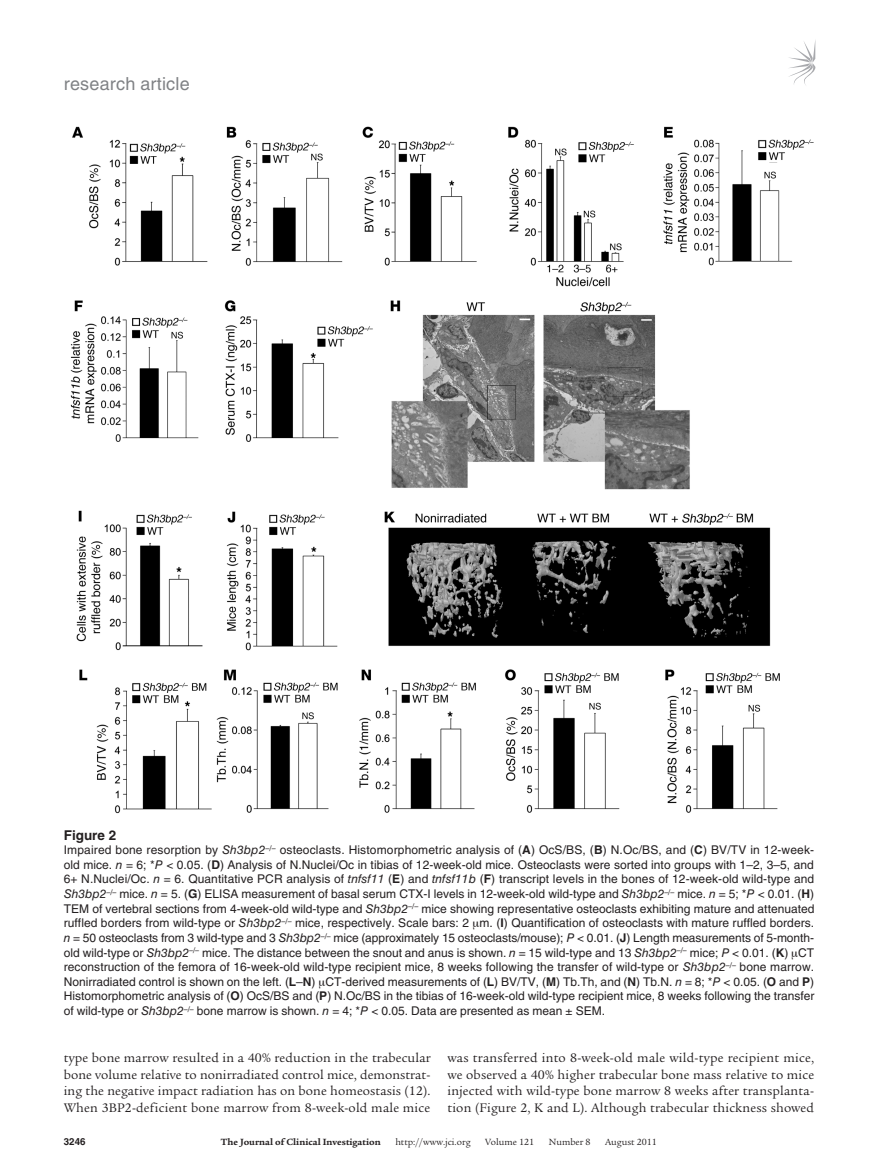
<style>
.page{position:relative;width:878px;height:1175px;background:#fff}
.page>*{position:absolute;margin:0;border:0;box-sizing:border-box;transform-origin:0 0}
.t1{font:18px "Helvetica LT Std";letter-spacing:.01em;color:#808285}
.t2{font:13.5px/16.5px "Legacy Serif Std";letter-spacing:.01em;color:#231f20;text-align:justify}
.t3{font:700 13.5px "Helvetica LT Std";color:#231f20}
.t4{font:12px/14.7px "Helvetica LT Std";color:#231f20;text-align:justify}
.t5{font:9.75px "Legacy Serif Std";color:#231f20}
.t6{font:700 9.75px "Legacy Serif Std";color:#231f20}
.t7{font:700 9.75px "Helvetica LT Std";color:#231f20}
.s1{font-style:italic}
.s2{font-weight:700}
</style>
<div class="page">
<svg style="left:789px;top:42px;width:26px;height:43px"></svg>
<img style="left:70px;top:126px;width:744px;height:688px">
<h1 class="t1" style="left:64px;top:73px;width:127px">research article</h1>
<p class="t3" style="left:64px;top:826px;width:54px">Figure 2</p>
<p class="t4" style="left:64px;top:842px;width:752px">Impaired bone resorption by <span class="s1">Sh3bp2</span><sup>–/–</sup> osteoclasts. Histomorphometric analysis of (<span class="s2">A</span>) OcS/BS, (<span class="s2">B</span>) N.Oc/BS, and (<span class="s2">C</span>) BV/TV in 12-week&shy;old mice. <span class="s1">n</span> = 6; *<span class="s1">P</span> &lt; 0.05. (<span class="s2">D</span>) Analysis of N.Nuclei/Oc in tibias of 12-week-old mice. Osteoclasts were sorted into groups with 1–2, 3–5, and 6+ N.Nuclei/Oc. <span class="s1">n</span> = 6. Quantitative PCR analysis of <span class="s1">tnfsf11</span> (<span class="s2">E</span>) and <span class="s1">tnfsf11b</span> (<span class="s2">F</span>) transcript levels in the bones of 12-week-old wild-type and <span class="s1">Sh3bp2</span><sup>–/–</sup> mice. <span class="s1">n</span> = 5. (<span class="s2">G</span>) ELISA measurement of basal serum CTX-I levels in 12-week-old wild-type and <span class="s1">Sh3bp2</span><sup>–/–</sup> mice. <span class="s1">n</span> = 5; *<span class="s1">P</span> &lt; 0.01. (<span class="s2">H</span>)<br>TEM of vertebral sections from 4-week-old wild-type and <span class="s1">Sh3bp2</span><sup>–/–</sup> mice showing representative osteoclasts exhibiting mature and attenuated ruffled borders from wild-type or <span class="s1">Sh3bp2</span><sup>–/–</sup> mice, respectively. Scale bars: 2 m. (<span class="s2">I</span>) Quantification of osteoclasts with mature ruffled borders. <span class="s1">n</span> = 50 osteoclasts from 3 wild-type and 3 <span class="s1">Sh3bp2</span><sup>–/–</sup> mice (approximately 15 osteoclasts/mouse); <span class="s1">P</span> &lt; 0.01. (<span class="s2">J</span>) Length measurements of 5-month&shy;old wild-type or <span class="s1">Sh3bp2</span><sup>–/–</sup> mice. The distance between the snout and anus is shown. <span class="s1">n</span> = 15 wild-type and 13 <span class="s1">Sh3bp2</span><sup>–/–</sup> mice; <span class="s1">P</span> &lt; 0.01. (<span class="s2">K</span>) CT reconstruction of the femora of 16-week-old wild-type recipient mice, 8 weeks following the transfer of wild-type or <span class="s1">Sh3bp2</span><sup>–/–</sup> bone marrow.<br>Nonirradiated control is shown on the left. (<span class="s2">L</span>–<span class="s2">N</span>) CT-derived measurements of (<span class="s2">L</span>) BV/TV, (<span class="s2">M</span>) Tb.Th, and (<span class="s2">N</span>) Tb.N. <span class="s1">n</span> = 8; *<span class="s1">P</span> &lt; 0.05. (<span class="s2">O</span> and <span class="s2">P</span>)<br>Histomorphometric analysis of (<span class="s2">O</span>) OcS/BS and (<span class="s2">P</span>) N.Oc/BS in the tibias of 16-week-old wild-type recipient mice, 8 weeks following the transfer of wild-type or <span class="s1">Sh3bp2</span><sup>–/–</sup> bone marrow is shown. <span class="s1">n</span> = 4; *<span class="s1">P</span> &lt; 0.05. Data are presented as mean ± SEM.</p>
<p class="t2" style="left:64px;top:1049px;width:368px">type bone marrow resulted in a 40% reduction in the trabecular bone volume relative to nonirradiated control mice, demonstrat&shy;ing the negative impact radiation has on bone homeostasis (12).<br>When 3BP2-deficient bone marrow from 8-week-old male mice</p>
<p class="t2" style="left:447px;top:1049px;width:368px">was transferred into 8-week-old male wild-type recipient mice, we observed a 40% higher trabecular bone mass relative to mice injected with wild-type bone marrow 8 weeks after transplanta&shy;tion (Figure 2, K and L). Although trabecular thickness showed</p>
<p class="t7" style="left:64px;top:1135px;width:23px">3246</p>
<p class="t6" style="left:221px;top:1135px;width:161px">The Journal of Clinical Investigation</p>
<p class="t5" style="left:395px;top:1136px;width:77px">http://www.jci.org</p>
<p class="t5" style="left:485px;top:1136px;width:50px">Volume 121</p>
<p class="t5" style="left:549px;top:1136px;width:43px">Number 8</p>
<p class="t5" style="left:605px;top:1136px;width:53px">August 2011</p>
</div>
